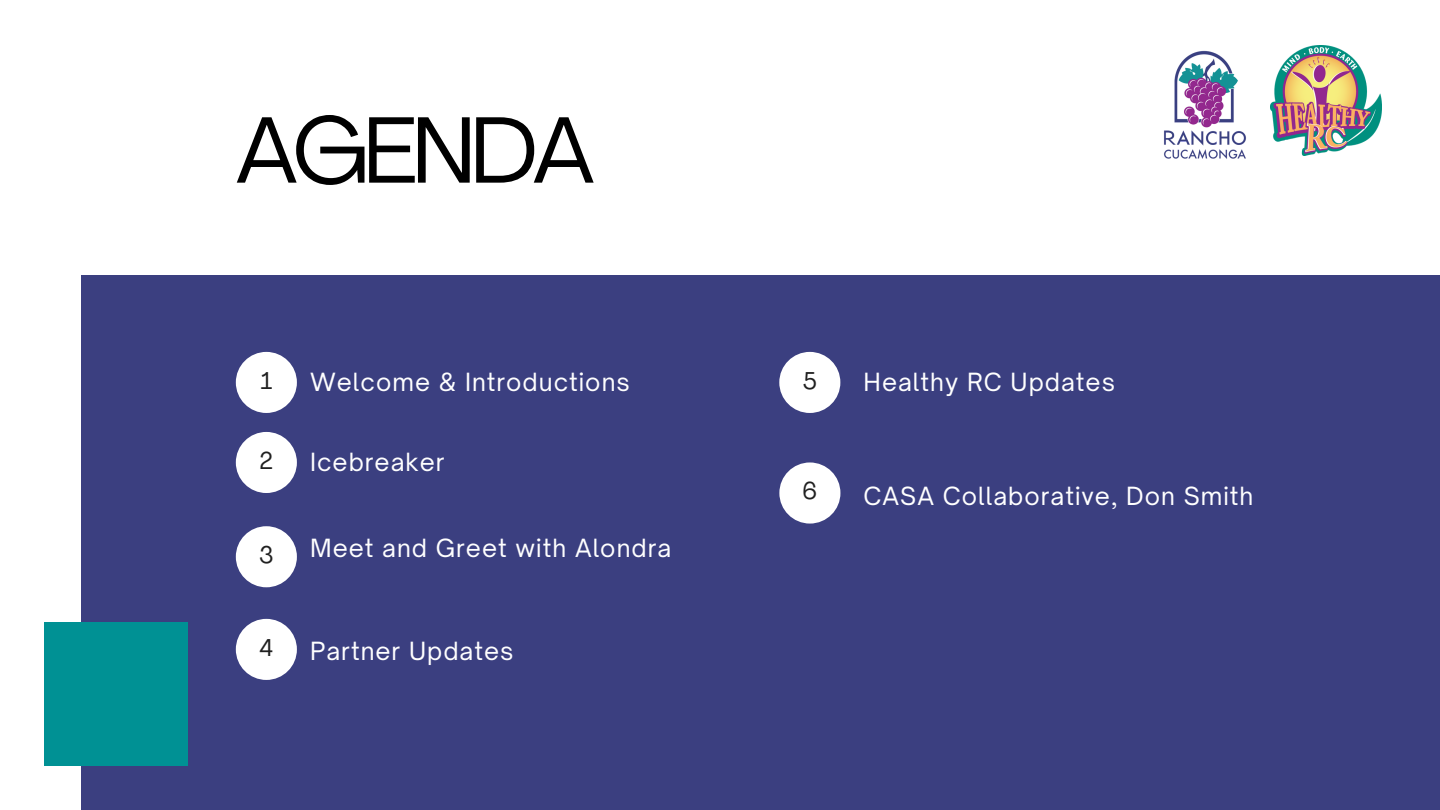
<style>
.page{position:relative;width:1440px;height:810px;background:#fff}
.page>*{position:absolute;margin:0;border:0;box-sizing:border-box;transform-origin:0 0}
.t1{font:92.7px "Agrandir";letter-spacing:-.05em;color:#000}
.t2{font:24px "Open Sauce One";letter-spacing:.04em;color:#fff}
.t3{font:24px "Agrandir";color:#202020}
</style>
<div class="page">
<div style="left:81px;top:276px;width:1359px;height:534px;background:#3b3f80"></div>
<svg style="left:236px;top:352px;width:61px;height:61px;fill:#fff"></svg>
<svg style="left:236px;top:432px;width:61px;height:61px;fill:#fff"></svg>
<svg style="left:236px;top:526px;width:61px;height:61px;fill:#fff"></svg>
<svg style="left:236px;top:619px;width:61px;height:61px;fill:#fff"></svg>
<div style="left:44px;top:622px;width:144px;height:143px;background:#009194"></div>
<img style="left:1270px;top:46px;width:112px;height:110px">
<img style="left:1164px;top:50px;width:82px;height:109px">
<svg style="left:779px;top:352px;width:61px;height:61px;fill:#fff"></svg>
<svg style="left:779px;top:462px;width:61px;height:62px;fill:#fff"></svg>
<h1 class="t1" style="left:236px;top:113px;width:360px">AGENDA</h1>
<p class="t3" style="left:261px;top:371px;width:13px">1</p>
<p class="t2" style="left:310px;top:367px;width:321px">Welcome &amp; Introductions</p>
<p class="t3" style="left:260px;top:451px;width:15px">2</p>
<p class="t2" style="left:310px;top:447px;width:136px">Icebreaker</p>
<p class="t3" style="left:259px;top:545px;width:16px">3</p>
<p class="t2" style="left:310px;top:533px;width:363px">Meet and Greet with Alondra</p>
<p class="t3" style="left:260px;top:638px;width:15px">4</p>
<p class="t2" style="left:310px;top:636px;width:205px">Partner Updates</p>
<p class="t3" style="left:803px;top:371px;width:15px">5</p>
<p class="t2" style="left:864px;top:367px;width:253px">Healthy RC Updates</p>
<p class="t3" style="left:803px;top:481px;width:16px">6</p>
<p class="t2" style="left:864px;top:481px;width:391px">CASA Collaborative, Don Smith</p>
</div>
